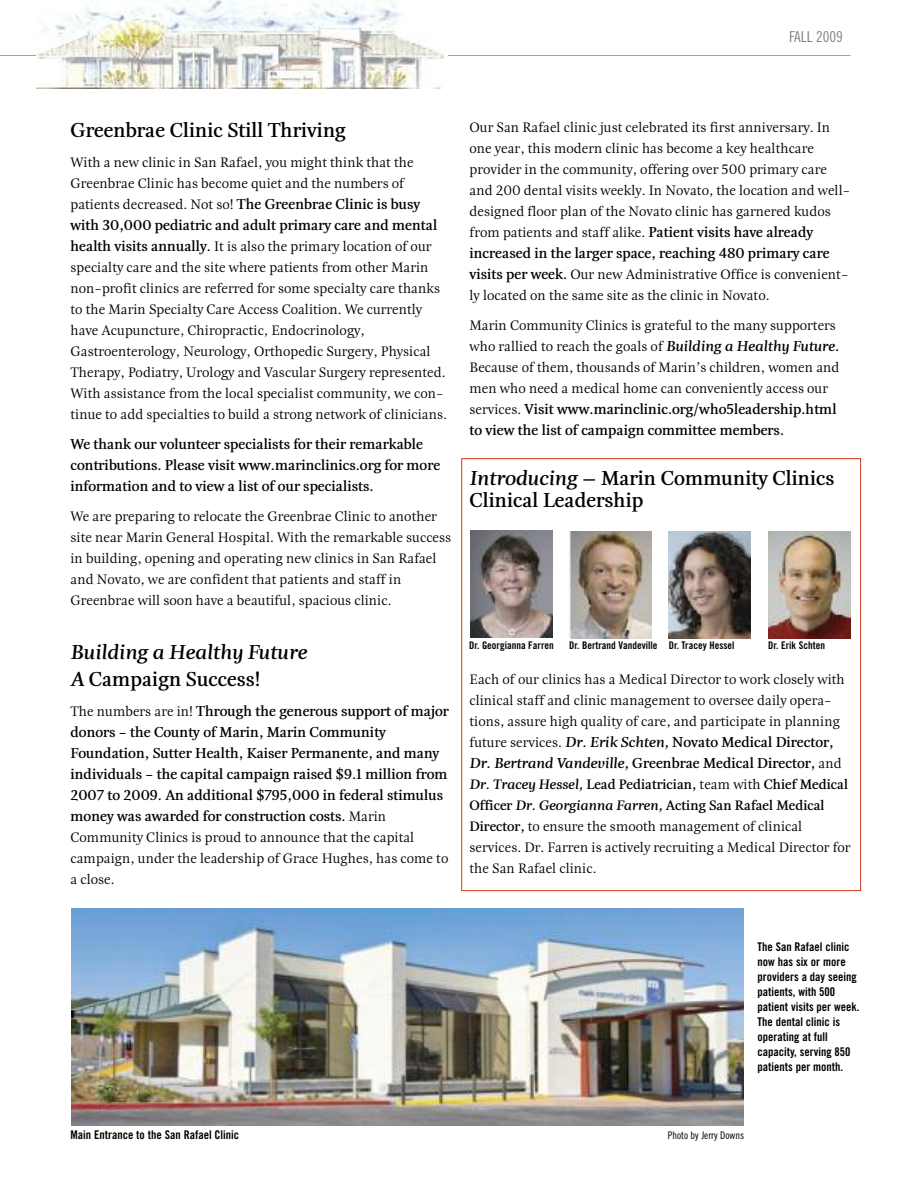
<style>
.page{position:relative;width:918px;height:1188px;background:#fff}
.page>*{position:absolute;margin:0;border:0;box-sizing:border-box;transform-origin:0 0}
.t1{font:700 21px/22.5px "Esta Pro";color:#000}
.t2{font:italic 700 21px/27px "Esta Pro";color:#000}
.t3{font:700 15px/21px "Esta Pro";color:#000}
.t4{font:15px "Trade Gothic Cond Eighteen";color:#808080}
.t5{font:14.25px/21px "Esta Pro";color:#000}
.t6{font:12px/15px "Trade Gothic Bold Cond Twenty";color:#000}
.t7{font:10.5px "Trade Gothic Bold Cond Twenty";color:#000}
.t8{font:10.5px "Trade Gothic Cond Eighteen";color:#000}
.s1{font-weight:700;font-size:15px}
.s2{font-style:normal}
.s3{font-weight:400;font-size:14.25px}
.s4{font-weight:700;font-style:italic;font-size:15px}
.s5{font-style:italic}
.s6{font-weight:700;font-style:italic}
.s7{font-weight:700}
</style>
<div class="page">
<hr style="left:0;top:55px;width:850px;height:1px;background:#9f9cca">
<img style="left:71px;top:908px;width:673px;height:218px">
<img style="left:768px;top:531px;width:82px;height:107px">
<img style="left:569px;top:531px;width:83px;height:107px">
<img style="left:668px;top:531px;width:83px;height:107px">
<img style="left:470px;top:530px;width:83px;height:108px">
<img style="left:36px;top:0;width:411px;height:88px">
<p class="t4" style="left:789px;top:31px;width:55px">FALL 2009</p>
<h1 class="t1" style="left:70px;top:121px;width:277px">Greenbrae Clinic Still Thriving</h1>
<p class="t5" style="left:70px;top:154px;width:351px">With a new clinic in San Rafael, you might think that the<br>Greenbrae Clinic has become quiet and the numbers of patients decreased. Not so! <span class="s1">The Greenbrae Clinic is busy</span></p>
<p class="t3" style="left:70px;top:216px;width:368px">with 30,000 pediatric and adult primary care and mental</p>
<p class="t5" style="left:70px;top:238px;width:378px"><span class="s1">health visits annually.</span> It is also the primary location of our specialty care and the site where patients from other Marin non-profit clinics are referred for some specialty care thanks to the Marin Specialty Care Access Coalition. We currently have Acupuncture, Chiropractic, Endocrinology, Gastroenterology, Neurology, Orthopedic Surgery, Physical Therapy, Podiatry, Urology and Vascular Surgery represented.<br>With assistance from the local specialist community, we con&shy;tinue to add specialties to build a strong network of clinicians.</p>
<p class="t3" style="left:70px;top:435px;width:371px">We thank our volunteer specialists for their remarkable contributions. Please visit www.marinclinics.org for more information and to view a list of our specialists.</p>
<p class="t5" style="left:70px;top:508px;width:382px">We are preparing to relocate the Greenbrae Clinic to another site near Marin General Hospital. With the remarkable success in building, opening and operating new clinics in San Rafael and Novato, we are confident that patients and staff in Greenbrae will soon have a beautiful, spacious clinic.</p>
<h1 class="t2" style="left:70px;top:641px;width:238px">Building a Healthy Future<br>A <span class="s2">Campaign Success!</span></h1>
<p class="t3" style="left:70px;top:702px;width:380px"><span class="s3">The numbers are in!</span> Through the generous support of major donors - the County of Marin, Marin Community Foundation, Sutter Health, Kaiser Permanente, and many individuals - the capital campaign raised $9.1 million from 2007 to 2009. An additional $795,000 in federal stimulus money was awarded for construction costs. <span class="s3">Marin</span></p>
<p class="t5" style="left:70px;top:829px;width:379px">Community Clinics is proud to announce that the capital campaign, under the leadership of Grace Hughes, has come to a close.</p>
<p class="t5" style="left:469px;top:119px;width:382px">Our San Rafael clinic just celebrated its first anniversary. In one year, this modern clinic has become a key healthcare provider in the community, offering over 500 primary care and 200 dental visits weekly. In Novato, the location and well&shy;designed floor plan of the Novato clinic has garnered kudos from patients and staff alike. <span class="s1">Patient visits have already</span></p>
<p class="t3" style="left:470px;top:244px;width:362px">increased in the larger space, reaching 480 primary care</p>
<p class="t5" style="left:470px;top:266px;width:380px"><span class="s1">visits per week.</span> Our new Administrative Office is convenient&shy;ly located on the same site as the clinic in Novato.</p>
<p class="t5" style="left:470px;top:317px;width:372px">Marin Community Clinics is grateful to the many supporters who rallied to reach the goals of <span class="s4">Building a Healthy Future.<br></span>Because of them, thousands of Marin’s children, women and men who need a medical home can conveniently access our</p>
<p class="t3" style="left:470px;top:400px;width:369px"><span class="s3">services.</span> Visit www.marinclinic.org/who5leadership.html to view the list of campaign committee members.</p>
<h1 class="t1" style="left:470px;top:469px;width:367px"><span class="s5">Introducing</span> – Marin Community Clinics<br>Clinical Leadership</h1>
<p class="t7" style="left:469px;top:642px;width:86px">Dr. Georgianna Farren</p>
<p class="t7" style="left:569px;top:642px;width:167px">Dr. Bertrand Vandeville Dr. Tracey Hessel</p>
<p class="t7" style="left:768px;top:642px;width:58px">Dr. Erik Schten</p>
<p class="t5" style="left:470px;top:671px;width:377px">Each of our clinics has a Medical Director to work closely with clinical staff and clinic management to oversee daily opera&shy;tions, assure high quality of care, and participate in planning</p>
<p class="t3" style="left:470px;top:733px;width:374px"><span class="s3">future services.</span> <span class="s5">Dr. Erik Schten,</span> Novato Medical Director,<br><span class="s5">Dr. Bertrand Vandeville,</span> Greenbrae Medical Director, <span class="s3">and</span></p>
<p class="t5" style="left:469px;top:776px;width:382px"><span class="s6">Dr. Tracey Hessel,</span> <span class="s7">Lead Pediatrician,</span> team with <span class="s7">Chief Medical Officer</span> <span class="s6">Dr. Georgianna Farren,</span> <span class="s7">Acting San Rafael Medical Director,</span> to ensure the smooth management of clinical services. Dr. Farren is actively recruiting a Medical Director for the San Rafael clinic.</p>
<p class="t6" style="left:758px;top:940px;width:104px">The San Rafael clinic now has six or more providers a day seeing patients, with 500 patient visits per week.<br>The dental clinic is operating at full capacity, serving 850 patients per month.</p>
<p class="t6" style="left:70px;top:1128px;width:170px">Main Entrance to the San Rafael Clinic</p>
<p class="t8" style="left:668px;top:1131px;width:78px">Photo by Jerry Downs</p>
</div>
